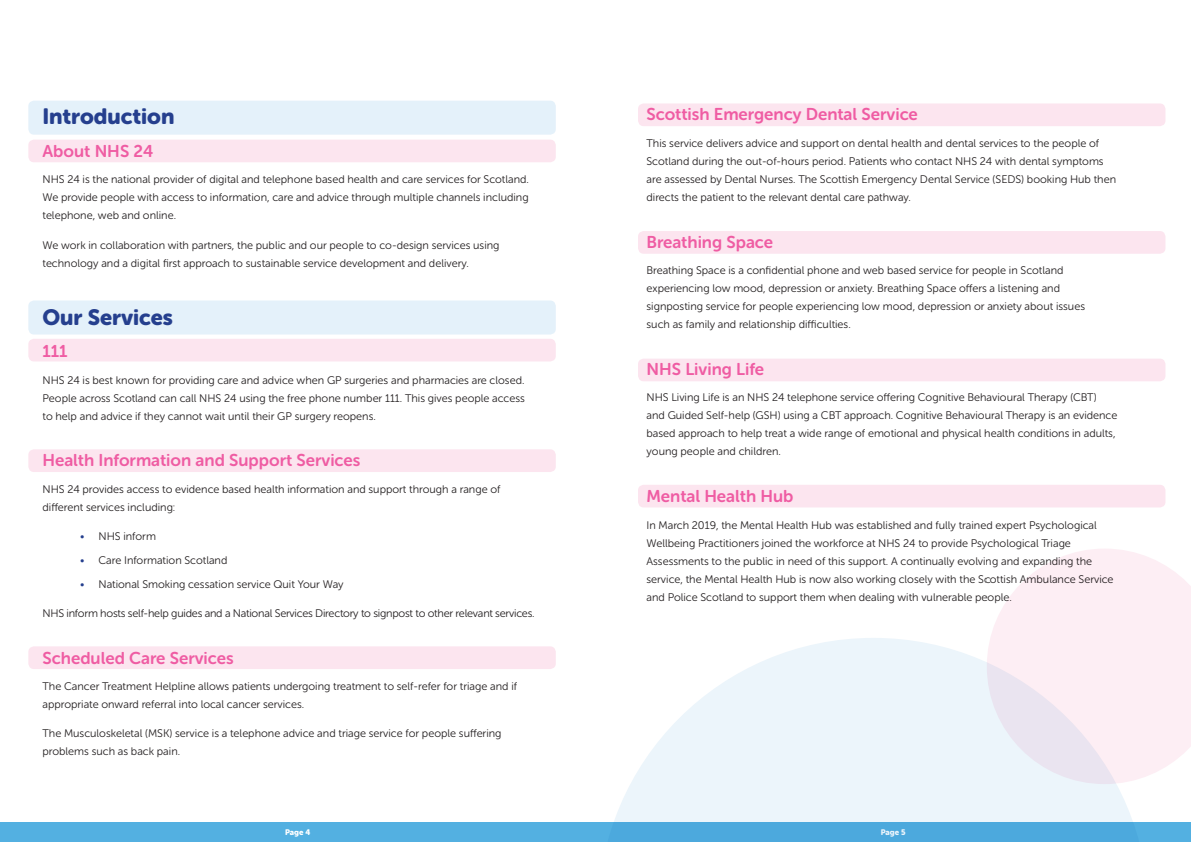
<style>
.page{position:relative;width:1191px;height:842px;background:#fff}
.page>*{position:absolute;margin:0;border:0;box-sizing:border-box;transform-origin:0 0}
.t1{font:22px "Museo Sans Rounded 900";color:#253f8e}
.t2{font:17px "Museo Sans Rounded 700";color:#ef5ca3}
.t3{font:11px/18px "Museo Sans Rounded 300";color:#231f20}
.t4{font:11px "Museo Sans Rounded 300";letter-spacing:-.02em;color:#231f20}
.t5{font:8px "Museo Sans Rounded 900";color:#fff}
.s1{color:#253f8e}
</style>
<div class="page">
<div style="left:28px;top:101px;width:528px;height:34px;background:#e4f1fa;border-radius:6px"></div>
<div style="left:28px;top:140px;width:528px;height:22px;background:#fce5ef;border-radius:6px"></div>
<div style="left:638px;top:103px;width:527px;height:23px;background:#fce5ef;border-radius:6px"></div>
<div style="left:638px;top:231px;width:527px;height:23px;background:#fce5ef;border-radius:6px"></div>
<div style="left:638px;top:359px;width:527px;height:22px;background:#fce5ef;border-radius:6px"></div>
<div style="left:638px;top:485px;width:527px;height:22px;background:#fce5ef;border-radius:6px"></div>
<div style="left:28px;top:339px;width:528px;height:22px;background:#fce5ef;border-radius:6px"></div>
<div style="left:28px;top:449px;width:528px;height:23px;background:#fce5ef;border-radius:6px"></div>
<div style="left:28px;top:646px;width:528px;height:23px;background:#fce5ef;border-radius:6px"></div>
<div style="left:28px;top:300px;width:528px;height:34px;background:#e4f1fa;border-radius:6px"></div>
<div style="left:595px;top:822px;width:596px;height:20px;background:#4ca9dd"></div>
<div style="left:0;top:822px;width:595px;height:20px;background:#53b0e1"></div>
<svg style="left:990px;top:549px;width:201px;height:226px;fill:#fdeef4"></svg>
<svg style="left:614px;top:638px;width:534px;height:184px;fill:#ecf5fb"></svg>
<h1 class="t1" style="left:43px;top:104px;width:133px">Introduction</h1>
<h2 class="t2" style="left:43px;top:141px;width:112px">About NHS 24</h2>
<p class="t3" style="left:43px;top:171px;width:488px;text-align:justify">NHS 24 is the national provider of digital and telephone based health and care services for Scotland.<br>We provide people with access to information, care and advice through multiple channels including telephone, web and online.</p>
<p class="t3" style="left:43px;top:236px;width:458px">We work in collaboration with partners, the public and our people to co-design services using technology and a digital first approach to sustainable service development and delivery.</p>
<h1 class="t1" style="left:43px;top:304px;width:132px">Our Services</h1>
<h2 class="t2" style="left:43px;top:342px;width:27px">111</h2>
<p class="t3" style="left:43px;top:371px;width:484px;text-align:justify">NHS 24 is best known for providing care and advice when GP surgeries and pharmacies are closed.<br>People across Scotland can call NHS 24 using the free phone number 111. This gives people access to help and advice if they cannot wait until their GP surgery reopens.</p>
<h2 class="t2" style="left:43px;top:451px;width:319px">Health Information and Support Services</h2>
<p class="t3" style="left:43px;top:480px;width:459px">NHS 24 provides access to evidence based health information and support through a range of different services including:</p>
<p class="t3" style="left:80px;top:527px;width:77px"><span class="s1">•</span> NHS inform</p>
<p class="t3" style="left:80px;top:551px;width:149px"><span class="s1">•</span> Care Information Scotland</p>
<p class="t3" style="left:80px;top:575px;width:265px"><span class="s1">•</span> National Smoking cessation service Quit Your Way</p>
<p class="t4" style="left:43px;top:607px;width:493px">NHS inform hosts self-help guides and a National Services Directory to signpost to other relevant services.</p>
<h2 class="t2" style="left:43px;top:648px;width:193px">Scheduled Care Services</h2>
<p class="t3" style="left:43px;top:677px;width:476px">The Cancer Treatment Helpline allows patients undergoing treatment to self-refer for triage and if appropriate onward referral into local cancer services.</p>
<p class="t3" style="left:43px;top:725px;width:460px">The Musculoskeletal (MSK) service is a telephone advice and triage service for people suffering problems such as back pain.</p>
<h2 class="t2" style="left:646px;top:105px;width:273px">Scottish Emergency Dental Service</h2>
<p class="t3" style="left:646px;top:134px;width:471px">This service delivers advice and support on dental health and dental services to the people of Scotland during the out-of-hours period. Patients who contact NHS 24 with dental symptoms are assessed by Dental Nurses. The Scottish Emergency Dental Service (SEDS) booking Hub then directs the patient to the relevant dental care pathway.</p>
<h2 class="t2" style="left:646px;top:232px;width:128px">Breathing Space</h2>
<p class="t3" style="left:646px;top:261px;width:440px">Breathing Space is a confidential phone and web based service for people in Scotland experiencing low mood, depression or anxiety. Breathing Space offers a listening and signposting service for people experiencing low mood, depression or anxiety about issues such as family and relationship difficulties.</p>
<h2 class="t2" style="left:646px;top:359px;width:119px">NHS Living Life</h2>
<p class="t3" style="left:646px;top:389px;width:472px">NHS Living Life is an NHS 24 telephone service offering Cognitive Behavioural Therapy (CBT) and Guided Self-help (GSH) using a CBT approach. Cognitive Behavioural Therapy is an evidence based approach to help treat a wide range of emotional and physical health conditions in adults, young people and children.</p>
<h2 class="t2" style="left:646px;top:487px;width:148px">Mental Health Hub</h2>
<p class="t3" style="left:646px;top:516px;width:468px">In March 2019, the Mental Health Hub was established and fully trained expert Psychological Wellbeing Practitioners joined the workforce at NHS 24 to provide Psychological Triage Assessments to the public in need of this support. A continually evolving and expanding the service, the Mental Health Hub is now also working closely with the Scottish Ambulance Service and Police Scotland to support them when dealing with vulnerable people.</p>
<p class="t5" style="left:285px;top:827px;width:27px">Page 4</p>
<p class="t5" style="left:880px;top:827px;width:26px">Page 5</p>
</div>
